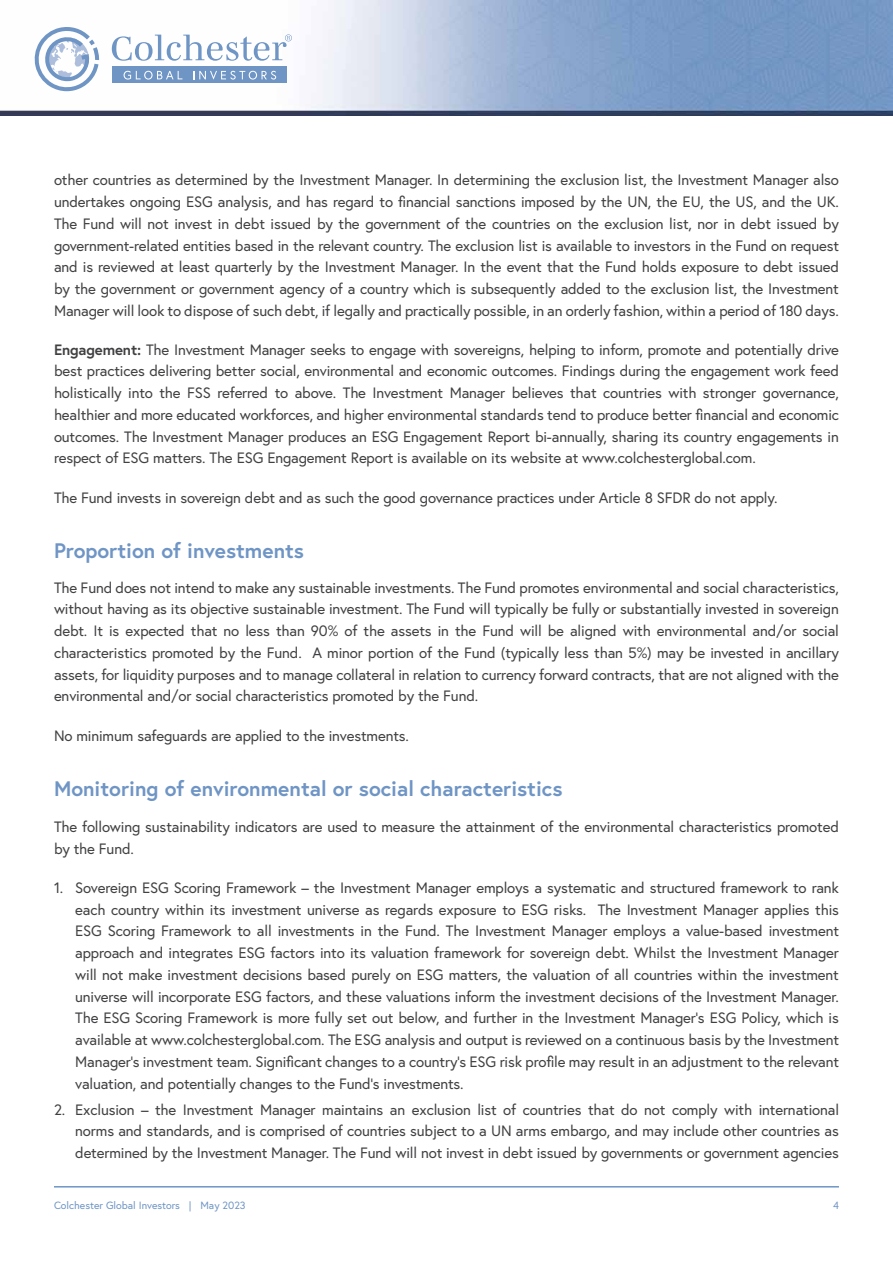
<style>
.page{position:relative;width:893px;height:1263px;background:#fff}
.page>*{position:absolute;margin:0;border:0;box-sizing:border-box;transform-origin:0 0}
.t1{font:700 21px "Europa";color:#6f95c5}
.t2{font:15px/21.8px "Europa";letter-spacing:-.01em;color:#414042;text-align:justify}
.t3{font:10.5px "Europa";color:#6f95c5}
.s1{font-weight:700}
</style>
<div class="page">
<hr style="left:54px;top:1186px;width:785px;height:1px;background:#6f95c5">
<img style="left:0;top:0;width:893px;height:115px">
<div style="left:112px;top:67px;width:175px;height:16px;background:#6f95c5"></div>
<svg style="left:35px;top:27px;width:64px;height:64px"></svg>
<svg style="left:124px;top:71px;width:58px;height:9px"></svg>
<svg style="left:193px;top:71px;width:83px;height:9px"></svg>
<svg style="left:112px;top:34px;width:180px;height:27px"></svg>
<p class="t2" style="left:54px;top:169px;width:787px">other countries as determined by the Investment Manager. In determining the exclusion list, the Investment Manager also undertakes ongoing ESG analysis, and has regard to financial sanctions imposed by the UN, the EU, the US, and the UK.<br>The Fund will not invest in debt issued by the government of the countries on the exclusion list, nor in debt issued by government-related entities based in the relevant country. The exclusion list is available to investors in the Fund on request and is reviewed at least quarterly by the Investment Manager. In the event that the Fund holds exposure to debt issued by the government or government agency of a country which is subsequently added to the exclusion list, the Investment Manager will look to dispose of such debt, if legally and practically possible, in an orderly fashion, within a period of 180 days.</p>
<p class="t2" style="left:54px;top:338px;width:787px"><span class="s1">Engagement:</span> The Investment Manager seeks to engage with sovereigns, helping to inform, promote and potentially drive best practices delivering better social, environmental and economic outcomes. Findings during the engagement work feed holistically into the FSS referred to above. The Investment Manager believes that countries with stronger governance, healthier and more educated workforces, and higher environmental standards tend to produce better financial and economic outcomes. The Investment Manager produces an ESG Engagement Report bi-annually, sharing its country engagements in respect of ESG matters. The ESG Engagement Report is available on its website at www.colchesterglobal.com.</p>
<p class="t2" style="left:54px;top:486px;width:725px">The Fund invests in sovereign debt and as such the good governance practices under Article 8 SFDR do not apply.</p>
<h1 class="t1" style="left:54px;top:536px;width:252px">Proportion of investments</h1>
<p class="t2" style="left:54px;top:576px;width:786px">The Fund does not intend to make any sustainable investments. The Fund promotes environmental and social characteristics, without having as its objective sustainable investment. The Fund will typically be fully or substantially invested in sovereign debt. It is expected that no less than 90% of the assets in the Fund will be aligned with environmental and/or social characteristics promoted by the Fund. A minor portion of the Fund (typically less than 5%) may be invested in ancillary assets, for liquidity purposes and to manage collateral in relation to currency forward contracts, that are not aligned with the environmental and/or social characteristics promoted by the Fund.</p>
<p class="t2" style="left:54px;top:724px;width:356px">No minimum safeguards are applied to the investments.</p>
<h1 class="t1" style="left:54px;top:774px;width:510px">Monitoring of environmental or social characteristics</h1>
<p class="t2" style="left:54px;top:815px;width:786px;line-height:22.5px">The following sustainability indicators are used to measure the attainment of the environmental characteristics promoted by the Fund.</p>
<p class="t2" style="left:75px;top:876px;width:765px;text-indent:-21px">1. Sovereign ESG Scoring Framework – the Investment Manager employs a systematic and structured framework to rank each country within its investment universe as regards exposure to ESG risks. The Investment Manager applies this ESG Scoring Framework to all investments in the Fund. The Investment Manager employs a value-based investment approach and integrates ESG factors into its valuation framework for sovereign debt. Whilst the Investment Manager will not make investment decisions based purely on ESG matters, the valuation of all countries within the investment universe will incorporate ESG factors, and these valuations inform the investment decisions of the Investment Manager.<br>The ESG Scoring Framework is more fully set out below, and further in the Investment Manager’s ESG Policy, which is available at www.colchesterglobal.com. The ESG analysis and output is reviewed on a continuous basis by the Investment Manager’s investment team. Significant changes to a country’s ESG risk profile may result in an adjustment to the relevant valuation, and potentially changes to the Fund’s investments.</p>
<p class="t2" style="left:75px;top:1098px;width:765px;text-indent:-21px">2. Exclusion – the Investment Manager maintains an exclusion list of countries that do not comply with international norms and standards, and is comprised of countries subject to a UN arms embargo, and may include other countries as determined by the Investment Manager. The Fund will not invest in debt issued by governments or government agencies</p>
<p class="t3" style="left:54px;top:1198px;width:193px">Colchester Global Investors | May 2023</p>
<p class="t3" style="left:833px;top:1198px;width:7px">4</p>
</div>
